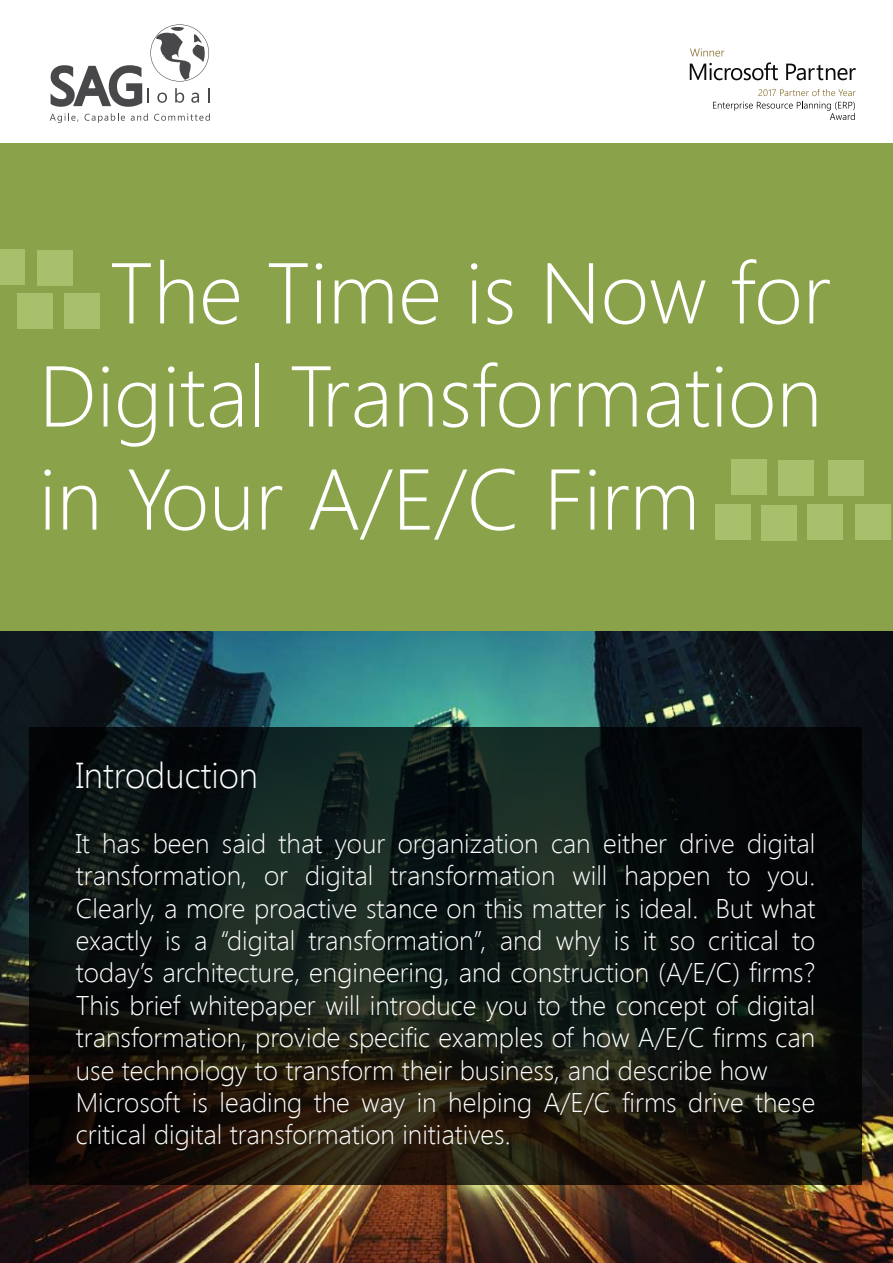
<style>
.page{position:relative;width:893px;height:1263px;background:#fff}
.page>*{position:absolute;margin:0;border:0;box-sizing:border-box;transform-origin:0 0}
.t1{font:300 85.95px/103.1px "Segoe UI";color:#fff;text-align:justify}
.t2{font:300 36px "Segoe UI";color:#fff}
.t3{font:300 27px/32.4px "Segoe UI";color:#fff}
</style>
<div class="page">
<img style="left:0;top:631px;width:893px;height:632px">
<div style="left:0;top:0;width:893px;height:631px;background:#8aa249"></div>
<svg style="left:29px;top:727px;width:833px;height:458px;background:#121611"></svg>
<div style="left:0;top:0;width:893px;height:143px;background:#fff"></div>
<div style="left:37px;top:250px;width:36px;height:35px;background:#a8bf6c"></div>
<div style="left:17px;top:293px;width:36px;height:36px;background:#a8bf6c"></div>
<div style="left:0;top:249px;width:25px;height:35px;background:#a8bf6c"></div>
<div style="left:65px;top:294px;width:35px;height:35px;background:#a8bf6c"></div>
<div style="left:779px;top:460px;width:35px;height:35px;background:#a8bf6c"></div>
<div style="left:716px;top:505px;width:35px;height:35px;background:#a8bf6c"></div>
<div style="left:731px;top:459px;width:35px;height:35px;background:#a8bf6c"></div>
<div style="left:761px;top:505px;width:36px;height:36px;background:#a8bf6c"></div>
<div style="left:828px;top:460px;width:35px;height:36px;background:#a8bf6c"></div>
<div style="left:855px;top:505px;width:36px;height:35px;background:#a8bf6c"></div>
<div style="left:808px;top:505px;width:35px;height:35px;background:#a8bf6c"></div>
<svg style="left:150px;top:24px;width:59px;height:58px"></svg>
<svg style="left:148px;top:88px;width:1px;height:15px"></svg>
<svg style="left:157px;top:93px;width:10px;height:10px"></svg>
<svg style="left:175px;top:88px;width:9px;height:15px"></svg>
<svg style="left:191px;top:93px;width:8px;height:10px"></svg>
<svg style="left:208px;top:88px;width:1px;height:15px"></svg>
<svg style="left:51px;top:65px;width:91px;height:42px"></svg>
<svg style="left:50px;top:113px;width:29px;height:10px"></svg>
<svg style="left:85px;top:113px;width:40px;height:10px"></svg>
<svg style="left:131px;top:113px;width:17px;height:8px"></svg>
<svg style="left:154px;top:113px;width:56px;height:8px"></svg>
<svg style="left:786px;top:64px;width:70px;height:16px"></svg>
<svg style="left:690px;top:48px;width:88px;height:32px"></svg>
<svg style="left:713px;top:89px;width:142px;height:31px"></svg>
<p class="t1" style="left:39px;top:239px;width:794px;text-indent:71px">The Time is Now for Digital Transformation in Your A/E/C Firm</p>
<p class="t2" style="left:76px;top:750px;width:184px">Introduction</p>
<p class="t3" style="left:76px;top:826px;width:741px">It has been said that your organization can either drive digital transformation, or digital transformation will happen to you.<br>Clearly, a more proactive stance on this matter is ideal. But what exactly is a “digital transformation”, and why is it so critical to today’s architecture, engineering, and construction (A/E/C) firms?<br>This brief whitepaper will introduce you to the concept of digital transformation, provide specific examples of how A/E/C firms can use technology to transform their business, and describe how Microsoft is leading the way in helping A/E/C firms drive these critical digital transformation initiatives.</p>
</div>
